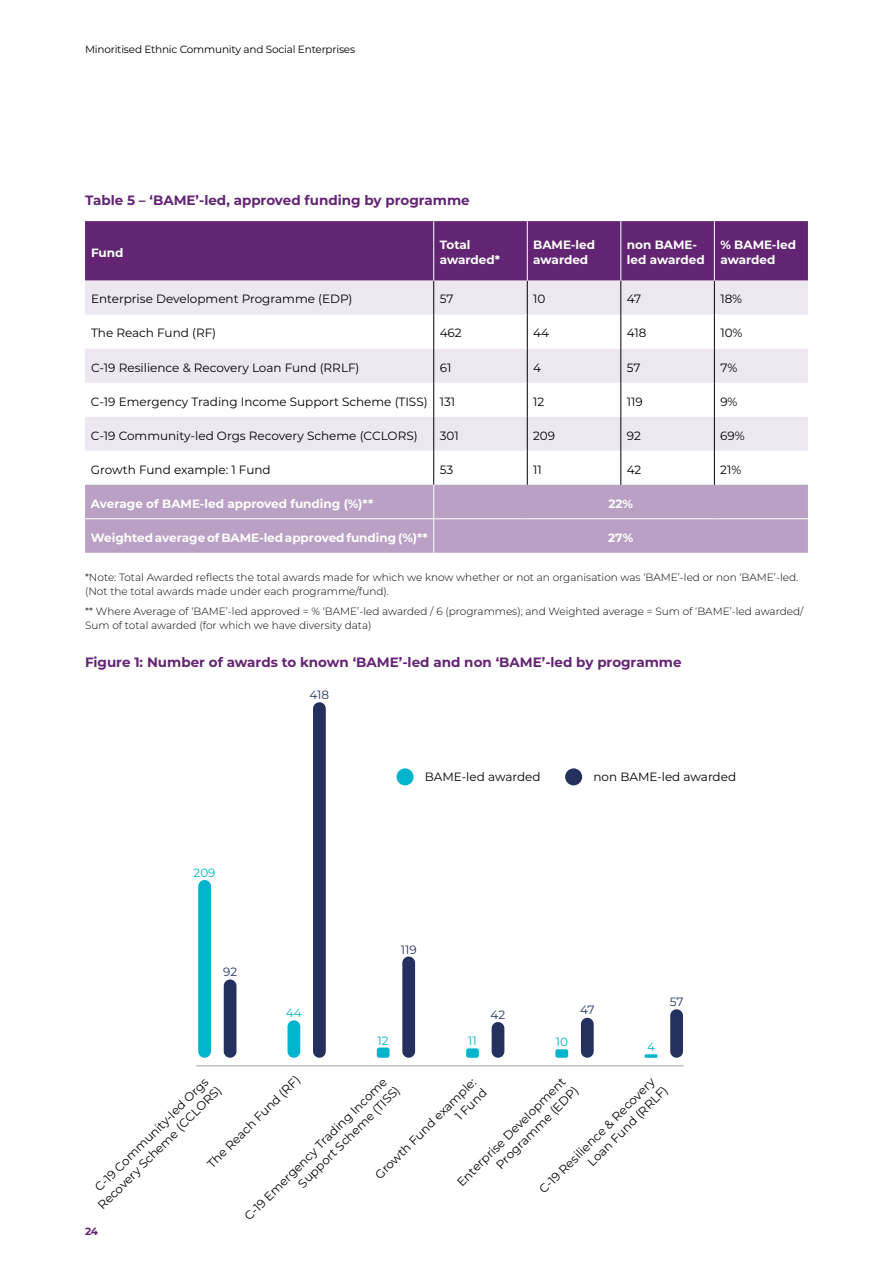
<style>
.page{position:relative;width:893px;height:1263px;background:#fff}
.page>*{position:absolute;margin:0;border:0;box-sizing:border-box;transform-origin:0 0}
.t1{font:700 13.5px "Montserrat";color:#632573}
.t2{font:12px/15px "Montserrat";color:#000}
.t3{font:700 12px/15px "Montserrat";color:#fff}
.t4{font:12px "Montserrat";letter-spacing:-.005em;color:#24305e}
.t5{font:12px "Montserrat";color:#00b4cd}
.t6{font:300 10.5px/13.5px "Montserrat";color:#000}
.t7{font:10.5px "Montserrat";letter-spacing:-.02em;color:#000}
.t8{font:700 10.5px "Montserrat";color:#632573}
</style>
<div class="page">
<div style="left:85px;top:221px;width:723px;height:60px;background:#632573"></div>
<svg style="left:85px;top:281px;width:723px;height:170px;fill:#ede7f1"></svg>
<div style="left:85px;top:485px;width:723px;height:68px;background:#baa0c4"></div>
<hr style="left:433px;top:281px;width:1px;height:34px;background:#000">
<hr style="left:527px;top:281px;width:1px;height:34px;background:#000">
<hr style="left:621px;top:281px;width:1px;height:34px;background:#000">
<hr style="left:714px;top:281px;width:1px;height:34px;background:#000">
<hr style="left:433px;top:315px;width:1px;height:34px;background:#000">
<hr style="left:527px;top:315px;width:1px;height:34px;background:#000">
<hr style="left:621px;top:315px;width:1px;height:34px;background:#000">
<hr style="left:714px;top:315px;width:1px;height:34px;background:#000">
<hr style="left:433px;top:349px;width:1px;height:34px;background:#000">
<hr style="left:527px;top:349px;width:1px;height:34px;background:#000">
<hr style="left:621px;top:349px;width:1px;height:34px;background:#000">
<hr style="left:714px;top:349px;width:1px;height:34px;background:#000">
<hr style="left:433px;top:383px;width:1px;height:34px;background:#000">
<hr style="left:527px;top:383px;width:1px;height:34px;background:#000">
<hr style="left:621px;top:383px;width:1px;height:34px;background:#000">
<hr style="left:714px;top:383px;width:1px;height:34px;background:#000">
<hr style="left:433px;top:417px;width:1px;height:34px;background:#000">
<hr style="left:527px;top:417px;width:1px;height:34px;background:#000">
<hr style="left:621px;top:417px;width:1px;height:34px;background:#000">
<hr style="left:714px;top:417px;width:1px;height:34px;background:#000">
<hr style="left:433px;top:451px;width:1px;height:34px;background:#000">
<hr style="left:527px;top:451px;width:1px;height:34px;background:#000">
<hr style="left:621px;top:451px;width:1px;height:34px;background:#000">
<hr style="left:714px;top:451px;width:1px;height:34px;background:#000">
<hr style="left:433px;top:485px;width:1px;height:34px;background:#fff">
<hr style="left:85px;top:518px;width:349px;height:1px;background:#fff">
<hr style="left:434px;top:518px;width:93px;height:1px;background:#fff">
<hr style="left:433px;top:519px;width:1px;height:34px;background:#fff">
<hr style="left:527px;top:518px;width:94px;height:1px;background:#fff">
<hr style="left:621px;top:518px;width:93px;height:1px;background:#fff">
<hr style="left:714px;top:518px;width:94px;height:1px;background:#fff">
<hr style="left:433px;top:221px;width:1px;height:60px;background:#fff">
<hr style="left:527px;top:221px;width:1px;height:60px;background:#fff">
<hr style="left:621px;top:221px;width:1px;height:60px;background:#fff">
<hr style="left:714px;top:221px;width:1px;height:60px;background:#fff">
<div style="left:555px;top:1049px;width:13px;height:9px;background:#00b4cd;border-radius:2px"></div>
<div style="left:581px;top:1018px;width:13px;height:40px;background:#24305e;border-radius:6px"></div>
<div style="left:288px;top:1020px;width:12px;height:38px;background:#00b4cd;border-radius:6px"></div>
<div style="left:313px;top:702px;width:13px;height:356px;background:#24305e;border-radius:6px"></div>
<svg style="left:645px;top:1054px;width:12px;height:4px"></svg>
<div style="left:670px;top:1009px;width:13px;height:49px;background:#24305e;border-radius:6px"></div>
<div style="left:377px;top:1047px;width:13px;height:11px;background:#00b4cd;border-radius:3px"></div>
<div style="left:402px;top:956px;width:13px;height:102px;background:#24305e;border-radius:6px"></div>
<div style="left:198px;top:880px;width:13px;height:178px;background:#00b4cd;border-radius:6px"></div>
<div style="left:224px;top:979px;width:12px;height:79px;background:#24305e;border-radius:6px"></div>
<div style="left:466px;top:1048px;width:13px;height:10px;background:#00b4cd;border-radius:2px"></div>
<div style="left:492px;top:1022px;width:12px;height:36px;background:#24305e;border-radius:6px"></div>
<div style="left:397px;top:768px;width:17px;height:17px;background:#00b4cd;border-radius:50%"></div>
<div style="left:565px;top:768px;width:17px;height:17px;background:#24305e;border-radius:50%"></div>
<hr style="left:196px;top:1065px;width:487px;height:1px;background:#9d9d9c">
<p class="t7" style="left:85px;top:42px;width:272px">Minoritised Ethnic Community and Social Enterprises</p>
<p class="t1" style="left:85px;top:190px;width:386px">Table 5 – ‘BAME’-led, approved funding by programme</p>
<p class="t3" style="left:91px;top:244px;width:34px">Fund</p>
<p class="t3" style="left:440px;top:237px;width:62px">Total awarded*</p>
<p class="t3" style="left:533px;top:237px;width:63px">BAME-led awarded</p>
<p class="t3" style="left:627px;top:237px;width:79px">non BAME&shy;led awarded</p>
<p class="t3" style="left:720px;top:237px;width:77px">% BAME-led awarded</p>
<p class="t2" style="left:91px;top:291px;width:263px">Enterprise Development Programme (EDP)</p>
<p class="t2" style="left:440px;top:291px;width:15px">57</p>
<p class="t2" style="left:533px;top:291px;width:14px">10</p>
<p class="t2" style="left:627px;top:291px;width:16px">47</p>
<p class="t2" style="left:720px;top:291px;width:23px">18%</p>
<p class="t2" style="left:91px;top:325px;width:127px">The Reach Fund (RF)</p>
<p class="t2" style="left:440px;top:325px;width:24px">462</p>
<p class="t2" style="left:533px;top:325px;width:17px">44</p>
<p class="t2" style="left:627px;top:325px;width:21px">418</p>
<p class="t2" style="left:720px;top:325px;width:24px">10%</p>
<p class="t2" style="left:91px;top:359px;width:270px">C-19 Resilience &amp; Recovery Loan Fund (RRLF)</p>
<p class="t2" style="left:440px;top:359px;width:13px">61</p>
<p class="t2" style="left:533px;top:359px;width:9px">4</p>
<p class="t2" style="left:627px;top:359px;width:15px">57</p>
<p class="t2" style="left:720px;top:359px;width:19px">7%</p>
<p class="t2" style="left:91px;top:393px;width:366px">C-19 Emergency Trading Income Support Scheme (TISS) 131</p>
<p class="t2" style="left:533px;top:393px;width:13px">12</p>
<p class="t2" style="left:627px;top:393px;width:17px">119</p>
<p class="t2" style="left:720px;top:393px;width:19px">9%</p>
<p class="t2" style="left:91px;top:427px;width:328px">C-19 Community-led Orgs Recovery Scheme (CCLORS)</p>
<p class="t2" style="left:440px;top:427px;width:21px">301</p>
<p class="t2" style="left:533px;top:427px;width:24px">209</p>
<p class="t2" style="left:627px;top:427px;width:16px">92</p>
<p class="t2" style="left:720px;top:427px;width:26px">69%</p>
<p class="t2" style="left:91px;top:461px;width:181px">Growth Fund example: 1 Fund</p>
<p class="t2" style="left:440px;top:461px;width:15px">53</p>
<p class="t2" style="left:533px;top:461px;width:10px">11</p>
<p class="t2" style="left:627px;top:461px;width:16px">42</p>
<p class="t2" style="left:720px;top:461px;width:23px">21%</p>
<p class="t3" style="left:91px;top:495px;width:284px">Average of BAME-led approved funding (%)**</p>
<p class="t3" style="left:608px;top:495px;width:26px">22%</p>
<p class="t3" style="left:91px;top:529px;width:338px">Weighted average of BAME-led approved funding (%)**</p>
<p class="t3" style="left:608px;top:529px;width:27px">27%</p>
<p class="t6" style="left:85px;top:570px;width:715px">*Note: Total Awarded reflects the total awards made for which we know whether or not an organisation was ‘BAME’-led or non ‘BAME’-led. (Not the total awards made under each programme/fund).</p>
<p class="t6" style="left:85px;top:604px;width:720px">** Where Average of ‘BAME’-led approved = % ‘BAME’-led awarded / 6 (programmes); and Weighted average = Sum of ‘BAME’-led awarded/<br>Sum of total awarded (for which we have diversity data)</p>
<p class="t1" style="left:85px;top:652px;width:598px">Figure 1: Number of awards to known ‘BAME’-led and non ‘BAME’-led by programme</p>
<p class="t5" style="left:194px;top:864px;width:24px">209</p>
<p class="t4" style="left:223px;top:964px;width:16px">92</p>
<p class="t4" style="left:310px;top:687px;width:21px">418</p>
<p class="t2" style="left:425px;top:769px;width:117px">BAME-led awarded</p>
<p class="t2" style="left:593px;top:769px;width:144px">non BAME-led awarded</p>
<p class="t5" style="left:286px;top:1005px;width:17px">44</p>
<p class="t4" style="left:401px;top:941px;width:17px">119</p>
<p class="t5" style="left:378px;top:1032px;width:13px">12</p>
<p class="t5" style="left:468px;top:1033px;width:10px">11</p>
<p class="t4" style="left:491px;top:1006px;width:16px">42</p>
<p class="t5" style="left:556px;top:1034px;width:14px">10</p>
<p class="t4" style="left:580px;top:1002px;width:16px">47</p>
<p class="t5" style="left:647px;top:1039px;width:9px">4</p>
<p class="t4" style="left:670px;top:994px;width:15px">57</p>
<p class="t2" style="left:204px;top:1160px;width:127px;rotate:-45deg">The Reach Fu nd (RF)</p>
<p class="t2" style="left:573px;top:1148px;width:109px;text-indent:-53px;rotate:-45deg">C -19 Resilience &amp; Recovery<br>Loan Fu nd (RRLF)</p>
<p class="t2" style="left:454px;top:1178px;width:152px;text-align:right;rotate:-45deg">Enterprise Development<br>Programme (EDP)</p>
<p class="t2" style="left:91px;top:1184px;width:156px;rotate:-45deg">C -19 C ommu nity-led O rgs</p>
<p class="t2" style="left:295px;top:1180px;width:139px;rotate:-45deg">Su pport Scheme (TISS)</p>
<p class="t2" style="left:241px;top:1212px;width:197px;rotate:-45deg">C -19 Emergency Trad ing Income</p>
<p class="t2" style="left:94px;top:1202px;width:170px;rotate:-45deg">Recovery Scheme (C C LO RS)</p>
<p class="t2" style="left:441px;top:1102px;width:44px;text-indent:-98px;rotate:-45deg">G row th Fu nd example:<br>1 Fund</p>
<p class="t8" style="left:85px;top:1224px;width:15px">24</p>
</div>
